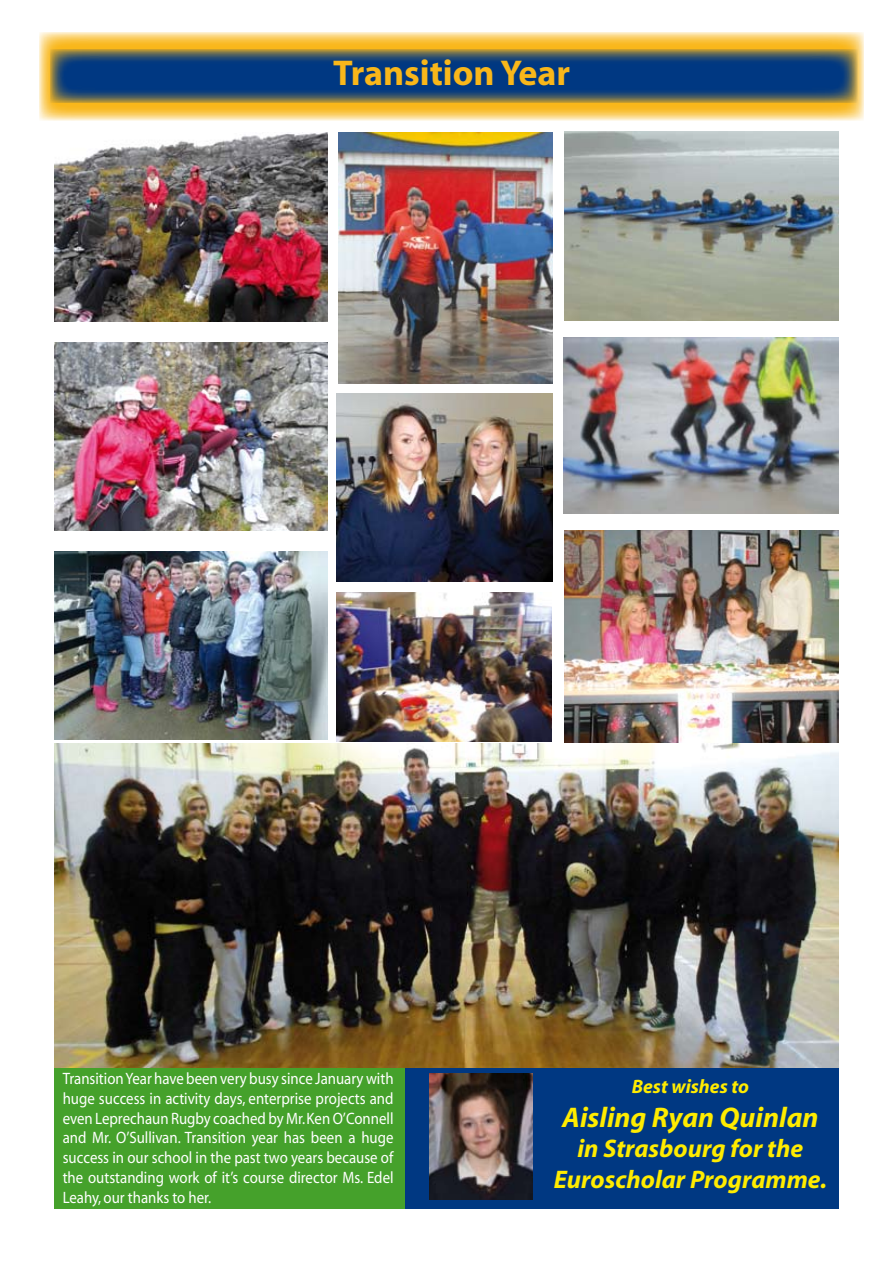
<style>
.page{position:relative;width:893px;height:1263px;background:#fff}
.page>*{position:absolute;margin:0;border:0;box-sizing:border-box;transform-origin:0 0}
.t1{font:700 36px "Myriad";color:#f9b71a}
.t2{font:italic 700 28.5px "Myriad";color:#ffec00}
.t3{font:italic 700 25.5px/30.6px "Myriad";color:#ffec00;text-align:center}
.t4{font:italic 700 19.5px "Myriad";color:#ffec00}
.t5{font:16.5px/19.8px "Myriad";color:#fff;text-align:justify;scale:.9 1}
</style>
<div class="page">
<div style="left:54px;top:1067px;width:351px;height:142px;background:#45a12b"></div>
<svg style="left:39px;top:32px;width:825px;height:89px;background:#facb5b"></svg>
<svg style="left:50px;top:49px;width:808px;height:54px;background:#2b4e6f"></svg>
<img style="left:54px;top:133px;width:273px;height:188px">
<img style="left:337px;top:592px;width:214px;height:150px">
<img style="left:565px;top:530px;width:273px;height:213px">
<img style="left:54px;top:342px;width:273px;height:189px">
<img style="left:337px;top:393px;width:216px;height:189px">
<img style="left:565px;top:132px;width:273px;height:188px">
<img style="left:563px;top:337px;width:276px;height:177px">
<img style="left:54px;top:743px;width:785px;height:324px">
<img style="left:54px;top:551px;width:273px;height:189px">
<img style="left:339px;top:133px;width:213px;height:250px">
<div style="left:405px;top:1068px;width:434px;height:141px;background:#003882"></div>
<img style="left:429px;top:1074px;width:104px;height:125px">
<h1 class="t1" style="left:333px;top:54px;width:238px">Transition Year</h1>
<p class="t5" style="left:63px;top:1069px;width:369px">Transition Year have been very busy since January with huge success in activity days, enterprise projects and even Leprechaun Rugby coached by Mr. Ken O’Connell and Mr. O’Sullivan. Transition year has been a huge success in our school in the past two years because of the outstanding work of it’s course director Ms. Edel Leahy, our thanks to her.</p>
<p class="t4" style="left:632px;top:1076px;width:119px">Best wishes to</p>
<h2 class="t2" style="left:562px;top:1102px;width:258px">Aisling Ryan Quinlan</h2>
<h3 class="t3" style="left:554px;top:1134px;width:275px">in Strasbourg for the<br>Euroscholar Programme.</h3>
</div>
